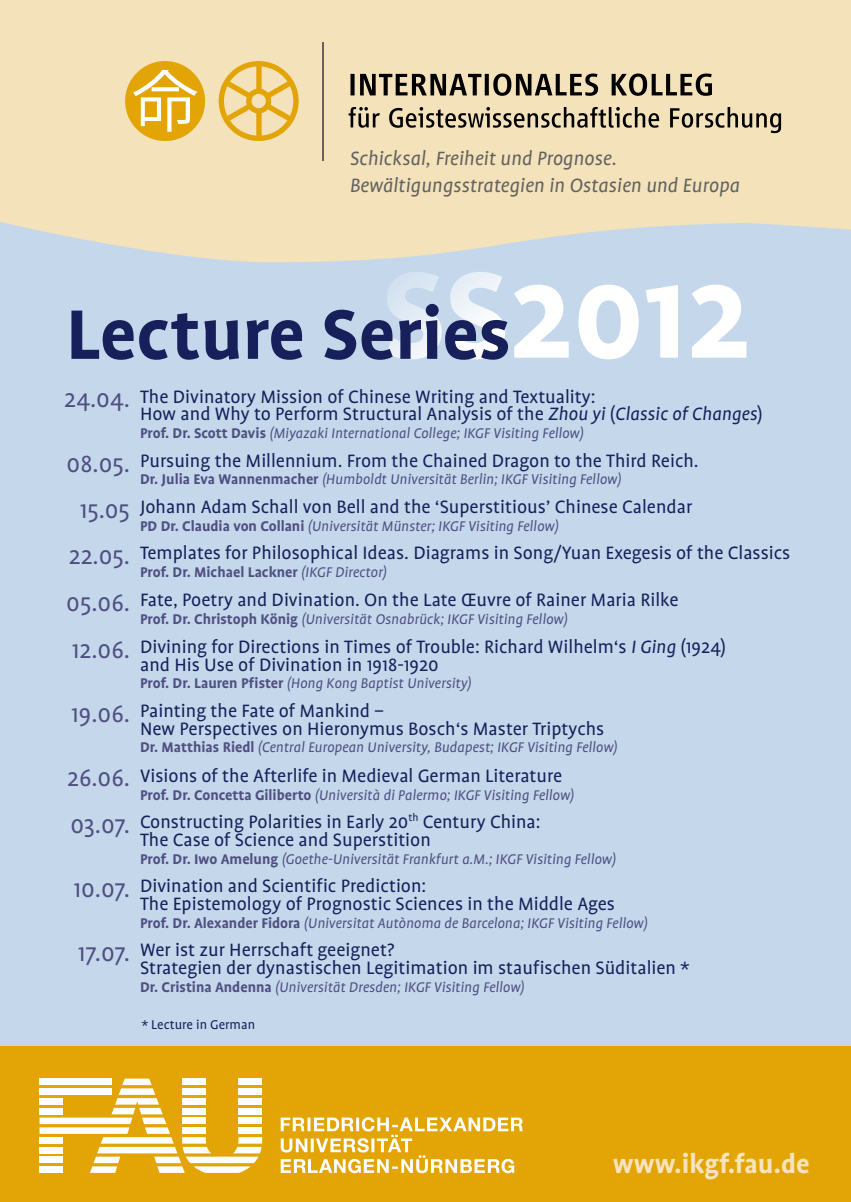
<style>
.page{position:relative;width:851px;height:1202px;background:#fff}
.page>*{position:absolute;margin:0;border:0;box-sizing:border-box;transform-origin:0 0}
.t1{font:700 139.8px "Profile";color:#fff}
.t2{font:700 80.2px "Profile";color:#17205b}
.t3{font:700 29.6px "Profile";color:#f8e3bf}
.t4{font:italic 22px/26.4px "Profile";color:#626261}
.t5{font:20.4px/17.8px "Profile";color:#17205b}
.t6{font:italic 16px "Profile";color:#504f82}
.t7{font:700 16px "Profile";color:#504f82}
.t8{font:14.6px "Profile";color:#17205b}
.s1{font-size:26.8px;color:#504f82}
.s2{font-style:italic}
.s3{font-weight:700;font-style:normal}
.s4{font-weight:400;font-style:italic}
</style>
<div class="page">
<div style="left:0;top:162px;width:850px;height:911px;background:#c5d8eb"></div>
<div style="left:0;top:1047px;width:850px;height:155px;background:#e3a506"></div>
<svg style="left:0;top:0;width:850px;height:263px;fill:#f4e2ba"></svg>
<svg style="left:348px;top:107px;width:433px;height:26px"></svg>
<svg style="left:350px;top:74px;width:361px;height:22px"></svg>
<hr style="left:322px;top:42px;width:2px;height:118px;background:#626261">
<div style="left:125px;top:61px;width:80px;height:80px;background:#e3a506;border-radius:50%"></div>
<svg style="left:133px;top:70px;width:64px;height:62px"></svg>
<svg style="left:219px;top:61px;width:79px;height:80px"></svg>
<svg style="left:280px;top:1117px;width:242px;height:56px"></svg>
<svg style="left:40px;top:1079px;width:222px;height:94px"></svg>
<p class="t4" style="left:349px;top:146px;width:392px">Schicksal, Freiheit und Prognose.<br>Bewältigungsstrategien in Ostasien und Europa</p>
<h1 class="t1" style="left:381px;top:240px;width:370px">SS2012</h1>
<h2 class="t2" style="left:66px;top:291px;width:446px">Lecture Series</h2>
<p class="t5" style="left:140px;top:388px;width:624px;text-indent:-76px"><span class="s1">24.04.</span> The Divinatory Mission of Chinese Writing and Textuality:<br>How and Why to Perform Structural Analysis of the <span class="s2">Zhou yi</span> (<span class="s2">Classic of Changes</span>)</p>
<p class="t6" style="left:140px;top:425px;width:445px"><span class="s3">Prof. Dr. Scott Davis</span> (Miyazaki International College; IKGF Visiting Fellow)</p>
<p class="t5" style="left:67px;top:452px;width:633px"><span class="s1">08.05.</span> Pursuing the Millennium. From the Chained Dragon to the Third Reich.</p>
<p class="t6" style="left:140px;top:471px;width:482px"><span class="s3">Dr. Julia Eva Wannenmacher</span> (Humboldt Universität Berlin; IKGF Visiting Fellow)</p>
<p class="t5" style="left:80px;top:498px;width:614px"><span class="s1">15.05</span> Johann Adam Schall von Bell and the ‘Superstitious’ Chinese Calendar</p>
<p class="t6" style="left:140px;top:518px;width:420px"><span class="s3">PD Dr. Claudia von Collani</span> (Universität Münster; IKGF Visiting Fellow)</p>
<p class="t5" style="left:69px;top:544px;width:722px"><span class="s1">22.05.</span> Templates for Philosophical Ideas. Diagrams in Song/Yuan Exegesis of the Classics</p>
<p class="t7" style="left:140px;top:564px;width:248px">Prof. Dr. Michael Lackner <span class="s4">(IKGF Director)</span></p>
<p class="t5" style="left:66px;top:591px;width:613px"><span class="s1">05.06.</span> Fate, Poetry and Divination. On the Late Œuvre of Rainer Maria Rilke</p>
<p class="t6" style="left:140px;top:611px;width:429px"><span class="s3">Prof. Dr. Christoph König</span> (Universität Osnabrück; IKGF Visiting Fellow)</p>
<p class="t5" style="left:140px;top:638px;width:587px;text-indent:-68px"><span class="s1">12.06.</span> Divining for Directions in Times of Trouble: Richard Wilhelm‘s <span class="s2">I Ging</span> (1924) and His Use of Divination in 1918-1920</p>
<p class="t6" style="left:140px;top:675px;width:333px"><span class="s3">Prof. Dr. Lauren Pfister</span> (Hong Kong Baptist University)</p>
<p class="t5" style="left:140px;top:702px;width:465px;text-indent:-69px"><span class="s1">19.06.</span> Painting the Fate of Mankind –<br>New Perspectives on Hieronymus Bosch‘s Master Triptychs</p>
<p class="t6" style="left:140px;top:739px;width:479px"><span class="s3">Dr. Matthias Riedl</span> (Central European University, Budapest; IKGF Visiting Fellow)</p>
<p class="t5" style="left:67px;top:767px;width:496px"><span class="s1">26.06.</span> Visions of the Afterlife in Medieval German Literature</p>
<p class="t6" style="left:140px;top:786px;width:435px"><span class="s3">Prof. Dr. Concetta Giliberto</span> (Università di Palermo; IKGF Visiting Fellow)</p>
<p class="t5" style="left:140px;top:813px;width:402px;text-indent:-70px"><span class="s1">03.07.</span> Constructing Polarities in Early 20<sup>th</sup> Century China:<br>The Case of Science and Superstition</p>
<p class="t6" style="left:140px;top:850px;width:477px"><span class="s3">Prof. Dr. Iwo Amelung</span> (Goethe-Universität Frankfurt a.M.; IKGF Visiting Fellow)</p>
<p class="t5" style="left:140px;top:877px;width:476px;text-indent:-67px"><span class="s1">10.07.</span> Divination and Scientific Prediction:<br>The Epistemology of Prognostic Sciences in the Middle Ages</p>
<p class="t6" style="left:140px;top:915px;width:509px"><span class="s3">Prof. Dr. Alexander Fidora</span> (Universitat Autònoma de Barcelona; IKGF Visiting Fellow)</p>
<p class="t5" style="left:140px;top:941px;width:550px;text-indent:-62px"><span class="s1">17.07.</span> Wer ist zur Herrschaft geeignet?<br>Strategien der dynastischen Legitimation im staufischen Süditalien *</p>
<p class="t6" style="left:140px;top:979px;width:386px"><span class="s3">Dr. Cristina Andenna</span> (Universität Dresden; IKGF Visiting Fellow)</p>
<p class="t8" style="left:142px;top:1017px;width:115px">* Lecture in German</p>
<h3 class="t3" style="left:613px;top:1148px;width:198px">www.ikgf.fau.de</h3>
</div>
